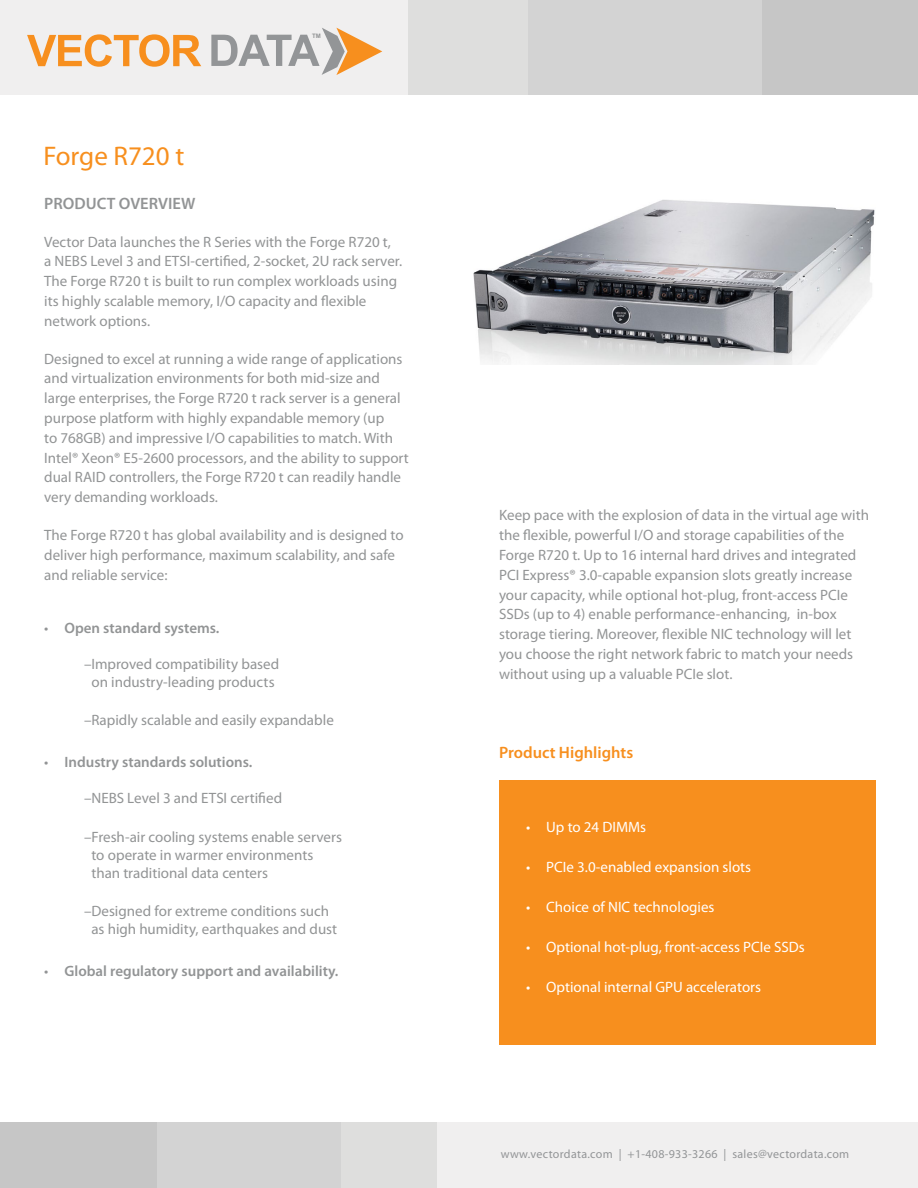
<style>
.page{position:relative;width:918px;height:1188px;background:#fff}
.page>*{position:absolute;margin:0;border:0;box-sizing:border-box;transform-origin:0 0}
.t1{font:27px "Myriad Pro";color:#f78f1e}
.t2{font:600 16.5px "Myriad Pro";color:#f78f1e}
.t3{font:600 16.5px "Myriad Pro";color:#929495}
.t4{font:15px/19.8px "Myriad Pro";color:#929495}
.t5{font:15px "Myriad Pro";color:#fff}
.t6{font:600 15px "Myriad Pro";color:#929495}
.t7{font:12px "Myriad";letter-spacing:.025em;color:#939597}
.t8{font:700 6.15px "Arial";color:#939596}
.s1{font-weight:400}
</style>
<div class="page">
<div style="left:0;top:1122px;width:231px;height:66px;background:#c6c6c6"></div>
<div style="left:433px;top:1122px;width:485px;height:66px;background:#f0efef"></div>
<div style="left:336px;top:1122px;width:101px;height:66px;background:#dededd"></div>
<div style="left:157px;top:1122px;width:184px;height:66px;background:#d3d3d3"></div>
<img style="left:473px;top:199px;width:402px;height:165px">
<div style="left:499px;top:780px;width:377px;height:265px;background:#f78f1e"></div>
<div style="left:753px;top:0;width:165px;height:94px;background:#c6c6c6"></div>
<div style="left:0;top:0;width:410px;height:94px;background:#f0efef"></div>
<div style="left:408px;top:0;width:124px;height:94px;background:#dededd"></div>
<div style="left:528px;top:0;width:234px;height:94px;background:#d3d3d3"></div>
<svg style="left:27px;top:34px;width:174px;height:33px"></svg>
<svg style="left:211px;top:28px;width:171px;height:47px"></svg>
<h1 class="t1" style="left:44px;top:139px;width:142px">Forge R720 t</h1>
<p class="t8" style="left:312px;top:32px;width:10px">TM</p>
<p class="t3" style="left:44px;top:193px;width:153px">PRODUCT OVERVIEW</p>
<p class="t4" style="left:44px;top:232px;width:359px">Vector Data launches the R Series with the Forge R720 t,<br>a NEBS Level 3 and ETSI-certified, 2-socket, 2U rack server.<br>The Forge R720 t is built to run complex workloads using its highly scalable memory, I/O capacity and flexible network options.</p>
<p class="t4" style="left:44px;top:349px;width:366px">Designed to excel at running a wide range of applications and virtualization environments for both mid-size and large enterprises, the Forge R720 t rack server is a general purpose platform with highly expandable memory (up<br>to 768GB) and impressive I/O capabilities to match. With Intel® Xeon® E5-2600 processors, and the ability to support dual RAID controllers, the Forge R720 t can readily handle very demanding workloads.</p>
<p class="t4" style="left:44px;top:525px;width:361px">The Forge R720 t has global availability and is designed to deliver high performance, maximum scalability, and safe and reliable service:</p>
<p class="t6" style="left:44px;top:618px;width:177px"><span class="s1">•</span> Open standard systems.</p>
<p class="t4" style="left:84px;top:655px;width:197px;line-height:18px;text-align:center">–Improved compatibility based on industry-leading products</p>
<p class="t4" style="left:84px;top:710px;width:251px">–Rapidly scalable and easily expandable</p>
<p class="t6" style="left:44px;top:753px;width:210px"><span class="s1">•</span> Industry standards solutions.</p>
<p class="t4" style="left:84px;top:788px;width:200px">–NEBS Level 3 and ETSI certified</p>
<p class="t4" style="left:92px;top:827px;width:252px;line-height:18px;text-indent:-8px">–Fresh-air cooling systems enable servers to operate in warmer environments than traditional data centers</p>
<p class="t4" style="left:84px;top:902px;width:255px;line-height:18px;text-align:center">–Designed for extreme conditions such as high humidity, earthquakes and dust</p>
<p class="t6" style="left:44px;top:962px;width:296px"><span class="s1">•</span> Global regulatory support and availability.</p>
<p class="t4" style="left:499px;top:505px;width:372px">Keep pace with the explosion of data in the virtual age with the flexible, powerful I/O and storage capabilities of the Forge R720 t. Up to 16 internal hard drives and integrated PCI Express® 3.0-capable expansion slots greatly increase your capacity, while optional hot-plug, front-access PCIe SSDs (up to 4) enable performance-enhancing, in-box storage tiering. Moreover, flexible NIC technology will let you choose the right network fabric to match your needs without using up a valuable PCIe slot.</p>
<p class="t2" style="left:499px;top:742px;width:136px">Product Highlights</p>
<p class="t5" style="left:526px;top:818px;width:122px">• Up to 24 DIMMs</p>
<p class="t5" style="left:526px;top:858px;width:227px">• PCIe 3.0-enabled expansion slots</p>
<p class="t5" style="left:526px;top:898px;width:190px">• Choice of NIC technologies</p>
<p class="t5" style="left:526px;top:938px;width:280px">• Optional hot-plug, front-access PCIe SSDs</p>
<p class="t5" style="left:526px;top:978px;width:237px">• Optional internal GPU accelerators</p>
<p class="t7" style="left:501px;top:1148px;width:350px">www.vectordata.com | +1-408-933-3266 | sales@vectordata.com</p>
</div>
